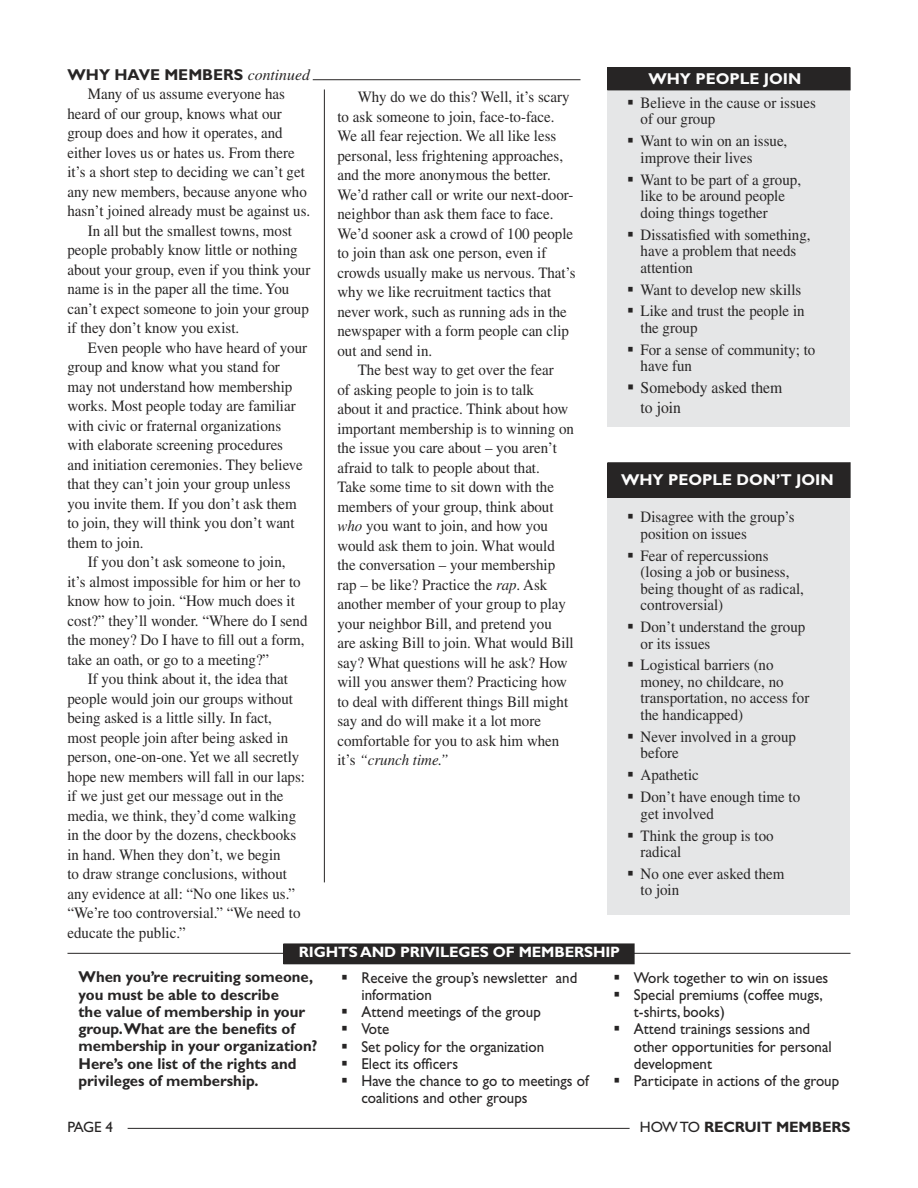
<style>
.page{position:relative;width:918px;height:1188px;background:#fff}
.page>*{position:absolute;margin:0;border:0;box-sizing:border-box;transform-origin:0 0}
.t1{font:16.5px/19.5px "Times";color:#272525;scale:.95 1}
.t2{font:15.75px/19.5px "Times";color:#272525;scale:.95 1}
.t3{font:15.75px/17.2px "Gill Sans";color:#272525;scale:.95 1}
.t4{font:700 15.75px/17.2px "Gill Sans";color:#272525;scale:.95 1}
.t5{font:700 15.75px "Gill Sans";color:#fcfcfc}
.t6{font:700 15.75px "Gill Sans";color:#272525}
.t7{font:700 15px "Gill Sans";letter-spacing:-.01em;color:#fff}
.t8{font:700 15px "Gill Sans";letter-spacing:-.01em;color:#272525}
.t9{font:15px "Gill Sans";color:#272525}
.s1{font-family:"Times";font-weight:400;font-style:italic}
.s2{font-style:italic}
.s3{font-weight:400}
</style>
<div class="page">
<hr style="left:128px;top:1128px;width:502px;height:1px;background:#272525">
<div style="left:608px;top:492px;width:242px;height:423px;background:#e5e6e7"></div>
<div style="left:608px;top:76px;width:242px;height:351px;background:#e5e6e7"></div>
<div style="left:608px;top:68px;width:242px;height:22px;background:#272525"></div>
<div style="left:608px;top:463px;width:242px;height:34px;background:#272525"></div>
<div style="left:608px;top:462px;width:242px;height:36px;border:1px solid #272525"></div>
<hr style="left:313px;top:79px;width:267px;height:1px;background:#272525">
<hr style="left:324px;top:89px;width:1px;height:793px;background:#272525">
<hr style="left:68px;top:953px;width:782px;height:1px;background:#272525">
<div style="left:284px;top:944px;width:350px;height:20px;background:#272525"></div>
<p class="t6" style="left:68px;top:65px;width:244px">WHY HAVE MEMBERS <span class="s1">continued</span></p>
<p class="t2" style="left:88px;top:84px;width:209px">Many of us assume everyone has</p>
<p class="t2" style="left:68px;top:104px;width:227px">heard of our group, knows what our</p>
<p class="t2" style="left:68px;top:123px;width:228px">group does and how it operates, and</p>
<p class="t2" style="left:68px;top:143px;width:241px">either loves us or hates us. From there</p>
<p class="t2" style="left:68px;top:162px;width:251px">it’s a short step to deciding we can’t get</p>
<p class="t2" style="left:68px;top:182px;width:253px">any new members, because anyone who</p>
<p class="t2" style="left:68px;top:201px;width:257px">hasn’t joined already must be against us.</p>
<p class="t2" style="left:88px;top:221px;width:216px">In all but the smallest towns, most</p>
<p class="t2" style="left:68px;top:240px;width:244px">people probably know little or nothing</p>
<p class="t2" style="left:68px;top:260px;width:257px">about your group, even if you think your</p>
<p class="t2" style="left:68px;top:279px;width:235px">name is in the paper all the time. You</p>
<p class="t2" style="left:68px;top:299px;width:256px">can’t expect someone to join your group</p>
<p class="t2" style="left:68px;top:318px;width:182px">if they don’t know you exist.</p>
<p class="t2" style="left:88px;top:338px;width:233px">Even people who have heard of your</p>
<p class="t2" style="left:68px;top:357px;width:225px">group and know what you stand for</p>
<p class="t2" style="left:68px;top:377px;width:238px">may not understand how membership</p>
<p class="t2" style="left:68px;top:396px;width:242px">works. Most people today are familiar</p>
<p class="t2" style="left:68px;top:416px;width:226px">with civic or fraternal organizations</p>
<p class="t2" style="left:68px;top:435px;width:228px">with elaborate screening procedures</p>
<p class="t2" style="left:68px;top:455px;width:249px">and initiation ceremonies. They believe</p>
<p class="t2" style="left:68px;top:474px;width:236px">that they can’t join your group unless</p>
<p class="t2" style="left:68px;top:494px;width:243px">you invite them. If you don’t ask them</p>
<p class="t2" style="left:68px;top:513px;width:241px">to join, they will think you don’t want</p>
<p class="t2" style="left:68px;top:533px;width:82px">them to join.</p>
<p class="t2" style="left:88px;top:552px;width:210px">If you don’t ask someone to join,</p>
<p class="t2" style="left:68px;top:572px;width:247px">it’s almost impossible for him or her to</p>
<p class="t2" style="left:68px;top:591px;width:241px">know how to join. “How much does it</p>
<p class="t2" style="left:68px;top:611px;width:254px">cost?” they’ll wonder. “Where do I send</p>
<p class="t2" style="left:68px;top:630px;width:251px">the money? Do I have to fill out a form,</p>
<p class="t2" style="left:68px;top:650px;width:214px">take an oath, or go to a meeting?”</p>
<p class="t2" style="left:88px;top:669px;width:212px">If you think about it, the idea that</p>
<p class="t2" style="left:68px;top:689px;width:239px">people would join our groups without</p>
<p class="t2" style="left:68px;top:708px;width:217px">being asked is a little silly. In fact,</p>
<p class="t2" style="left:68px;top:728px;width:234px">most people join after being asked in</p>
<p class="t2" style="left:68px;top:747px;width:246px">person, one-on-one. Yet we all secretly</p>
<p class="t2" style="left:68px;top:767px;width:252px">hope new members will fall in our laps:</p>
<p class="t2" style="left:68px;top:786px;width:229px">if we just get our message out in the</p>
<p class="t2" style="left:68px;top:806px;width:242px">media, we think, they’d come walking</p>
<p class="t2" style="left:68px;top:825px;width:243px">in the door by the dozens, checkbooks</p>
<p class="t2" style="left:68px;top:845px;width:226px">in hand. When they don’t, we begin</p>
<p class="t2" style="left:68px;top:864px;width:233px">to draw strange conclusions, without</p>
<p class="t2" style="left:68px;top:884px;width:241px">any evidence at all: “No one likes us.”</p>
<p class="t2" style="left:68px;top:903px;width:247px">“We’re too controversial.” “We need to</p>
<p class="t2" style="left:68px;top:923px;width:126px">educate the public.”</p>
<p class="t4" style="left:79px;top:968px;width:253px">When you’re recruiting someone, you must be able to describe<br>the value of membership in your group.What are the benefits of membership in your organization?<br>Here’s one list of the rights and privileges of membership.</p>
<p class="t5" style="left:648px;top:69px;width:155px">WHY PEOPLE JOIN</p>
<p class="t2" style="left:338px;top:87px;width:252px;text-indent:20px">Why do we do this? Well, it’s scary to ask someone to join, face-to-face.<br>We all fear rejection. We all like less personal, less frightening approaches, and the more anonymous the better.<br>We’d rather call or write our next-door&shy;neighbor than ask them face to face.<br>We’d sooner ask a crowd of 100 people to join than ask one person, even if crowds usually make us nervous. That’s why we like recruitment tactics that never work, such as running ads in the newspaper with a form people can clip out and send in.</p>
<p class="t2" style="left:338px;top:360px;width:250px;text-indent:20px">The best way to get over the fear<br>of asking people to join is to talk<br>about it and practice. Think about how important membership is to winning on the issue you care about – you aren’t afraid to talk to people about that.<br>Take some time to sit down with the members of your group, think about <span class="s2">who</span> you want to join, and how you would ask them to join. What would the conversation – your membership rap – be like? Practice the <span class="s2">rap</span>. Ask another member of your group to play your neighbor Bill, and pretend you are asking Bill to join. What would Bill say? What questions will he ask? How will you answer them? Practicing how to deal with different things Bill might say and do will make it a lot more comfortable for you to ask him when it’s <span class="s2">“crunch time.”</span></p>
<p class="t2" style="left:641px;top:94px;width:186px;line-height:16.5px;text-indent:-14px">▪ Believe in the cause or issues of our group</p>
<p class="t2" style="left:641px;top:133px;width:156px;line-height:16.5px;text-indent:-13px">▪ Want to win on an issue, improve their lives</p>
<p class="t2" style="left:641px;top:171px;width:170px;line-height:16.5px;text-indent:-13px">▪ Want to be part of a group, like to be around people doing things together</p>
<p class="t2" style="left:641px;top:226px;width:180px;line-height:16.5px;text-indent:-13px">▪ Dissatisfied with something, have a problem that needs attention</p>
<p class="t2" style="left:627px;top:279px;width:185px">▪ Want to develop new skills</p>
<p class="t2" style="left:641px;top:303px;width:174px;line-height:16.5px;text-indent:-14px">▪ Like and trust the people in the group</p>
<p class="t2" style="left:641px;top:341px;width:185px;line-height:16.5px;text-indent:-13px">▪ For a sense of community; to have fun</p>
<p class="t1" style="left:641px;top:378px;width:151px;text-indent:-14px">▪ Somebody asked them to join</p>
<p class="t5" style="left:621px;top:471px;width:214px">WHY PEOPLE DON’T JOIN</p>
<p class="t2" style="left:641px;top:509px;width:164px;line-height:16.5px;text-indent:-14px">▪ Disagree with the group’s position on issues</p>
<p class="t2" style="left:641px;top:547px;width:173px;line-height:16.5px;text-indent:-13px">▪ Fear of repercussions (losing a job or business, being thought of as radical, controversial)</p>
<p class="t2" style="left:641px;top:618px;width:175px;line-height:16.5px;text-indent:-14px">▪ Don’t understand the group or its issues</p>
<p class="t2" style="left:641px;top:657px;width:179px;line-height:16.5px;text-indent:-13px">▪ Logistical barriers (no money, no childcare, no transportation, no access for the handicapped)</p>
<p class="t2" style="left:641px;top:728px;width:165px;line-height:16.5px;text-indent:-14px">▪ Never involved in a group before</p>
<p class="t2" style="left:627px;top:765px;width:77px">▪ Apathetic</p>
<p class="t2" style="left:641px;top:789px;width:170px;line-height:16.5px;text-indent:-13px">▪ Don’t have enough time to get involved</p>
<p class="t2" style="left:641px;top:827px;width:142px;line-height:16.5px;text-indent:-14px">▪ Think the group is too radical</p>
<p class="t2" style="left:641px;top:865px;width:153px;line-height:16.5px;text-indent:-14px">▪ No one ever asked them to join</p>
<p class="t7" style="left:299px;top:943px;width:323px">RIGHTS AND PRIVILEGES OF MEMBERSHIP</p>
<p class="t3" style="left:361px;top:969px;width:229px;text-indent:-20px">▪ Receive the group’s newsletter and information</p>
<p class="t3" style="left:341px;top:1003px;width:212px">▪ Attend meetings of the group</p>
<p class="t3" style="left:341px;top:1021px;width:52px">▪ Vote</p>
<p class="t3" style="left:341px;top:1038px;width:215px">▪ Set policy for the organization</p>
<p class="t3" style="left:341px;top:1055px;width:125px">▪ Elect its officers</p>
<p class="t3" style="left:361px;top:1072px;width:241px;text-indent:-20px">▪ Have the chance to go to meetings of coalitions and other groups</p>
<p class="t3" style="left:614px;top:969px;width:228px">▪ Work together to win on issues</p>
<p class="t3" style="left:634px;top:986px;width:200px;text-indent:-20px">▪ Special premiums (coffee mugs, t-shirts, books)</p>
<p class="t3" style="left:634px;top:1021px;width:210px;text-indent:-20px">▪ Attend trainings sessions and other opportunities for personal development</p>
<p class="t3" style="left:614px;top:1072px;width:239px">▪ Participate in actions of the group</p>
<p class="t9" style="left:68px;top:1118px;width:47px">PAGE 4</p>
<p class="t8" style="left:640px;top:1118px;width:212px"><span class="s3">HOW TO</span> RECRUIT MEMBERS</p>
</div>
